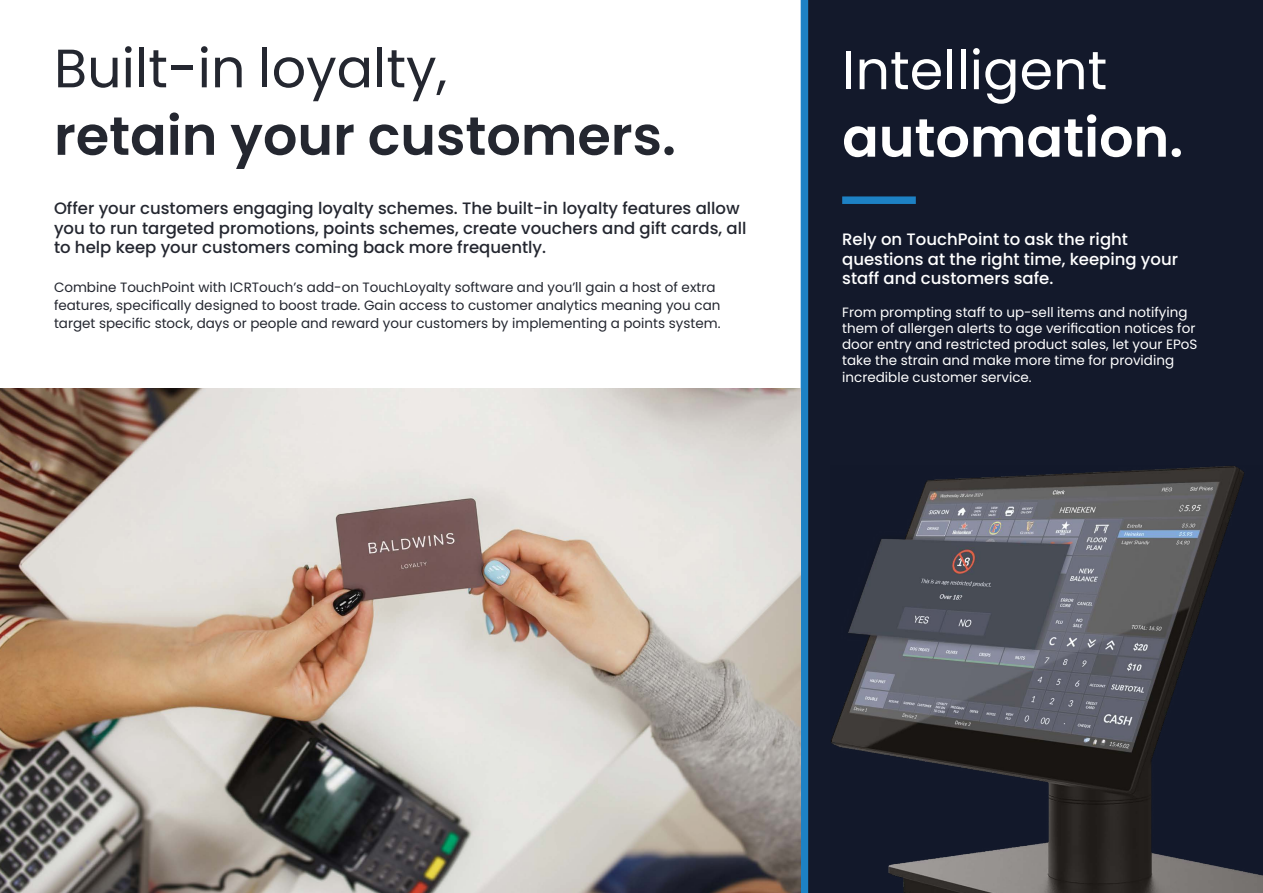
<style>
.page{position:relative;width:1263px;height:893px;background:#fff}
.page>*{position:absolute;margin:0;border:0;box-sizing:border-box;transform-origin:0 0}
.t1{font:600 54px "Poppins";color:#242730}
.t2{font:54px "Poppins";color:#242730}
.t3{font:54px "Poppins";color:#fff}
.t4{font:600 54px "Poppins";color:#fff}
.t5{font:500 16.5px/19.8px "Poppins";color:#242730}
.t6{font:500 16.5px/19.8px "Poppins";color:#fff}
.t7{font:13.5px/18px "Poppins";color:#242730}
.t8{font:13.5px/16.2px "Poppins";color:#fff}
</style>
<div class="page">
<div style="left:808px;top:0;width:455px;height:893px;background:#13192b"></div>
<div style="left:842px;top:196px;width:74px;height:8px;background:#1d81c4"></div>
<div style="left:801px;top:0;width:7px;height:893px;background:#1d81c4"></div>
<img style="left:0;top:388px;width:801px;height:505px">
<img style="left:831px;top:466px;width:432px;height:427px">
<h1 class="t2" style="left:54px;top:37px;width:395px">Built-in loyalty,</h1>
<h1 class="t1" style="left:54px;top:105px;width:623px">retain your customers.</h1>
<p class="t5" style="left:54px;top:198px;width:694px">Offer your customers engaging loyalty schemes. The built-in loyalty features allow you to run targeted promotions, points schemes, create vouchers and gift cards, all to help keep your customers coming back more frequently.</p>
<p class="t7" style="left:54px;top:278px;width:668px">Combine TouchPoint with ICRTouch’s add-on TouchLoyalty software and you’ll gain a host of extra features, specifically designed to boost trade. Gain access to customer analytics meaning you can target specific stock, days or people and reward your customers by implementing a points system.</p>
<h1 class="t3" style="left:842px;top:39px;width:267px">Intelligent</h1>
<h1 class="t4" style="left:842px;top:106px;width:343px">automation.</h1>
<p class="t6" style="left:842px;top:229px;width:337px">Rely on TouchPoint to ask the right questions at the right time, keeping your staff and customers safe.</p>
<p class="t8" style="left:842px;top:304px;width:357px">From prompting staff to up-sell items and notifying them of allergen alerts to age verification notices for door entry and restricted product sales, let your EPoS take the strain and make more time for providing incredible customer service.</p>
</div>
